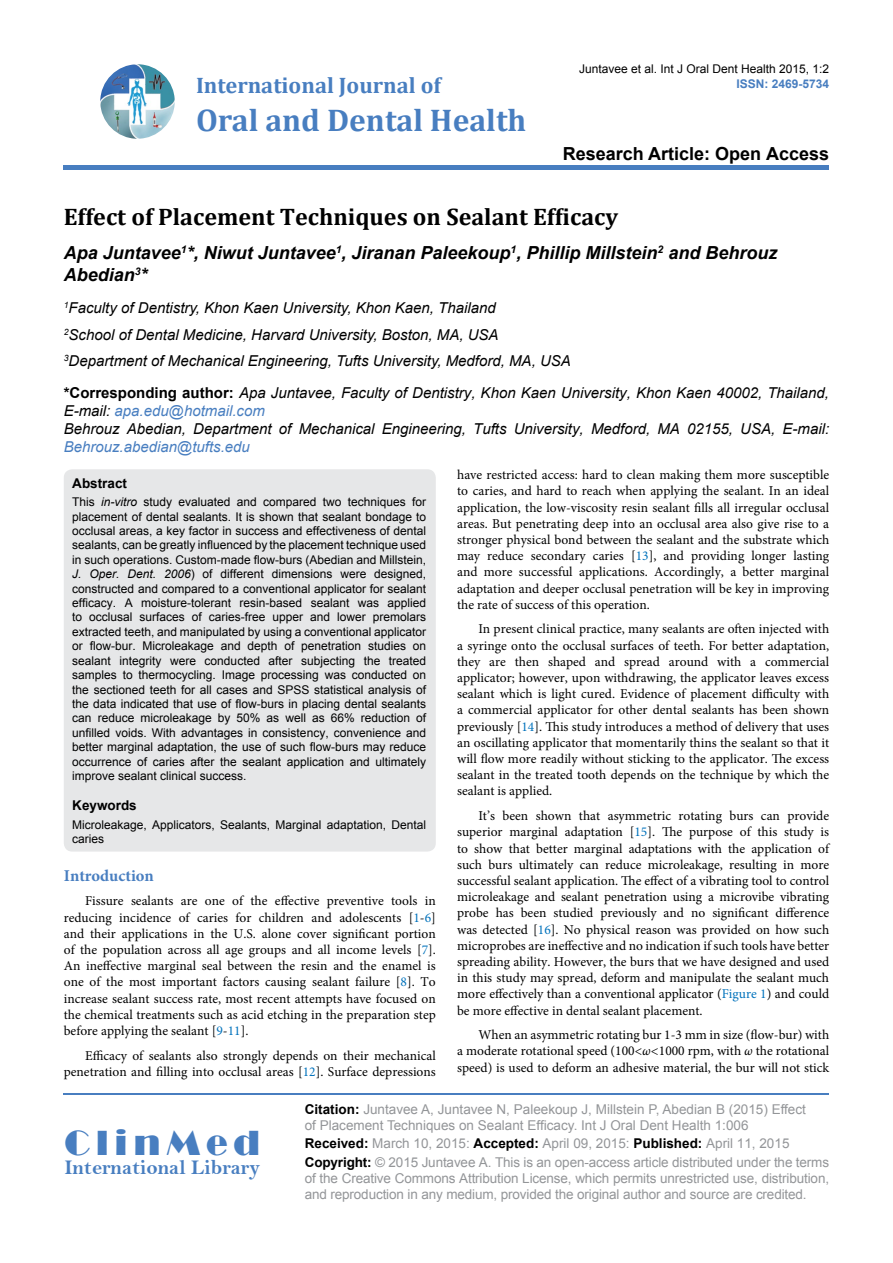
<style>
.page{position:relative;width:893px;height:1263px;background:#fff}
.page>*{position:absolute;margin:0;border:0;box-sizing:border-box;transform-origin:0 0}
.t1{font:36px "Broadway";letter-spacing:.16em;color:#487ec0}
.t2{font:700 31.5px "Cambria";color:#487ec0}
.t3{font:700 24px "Cambria";color:#000}
.t4{font:700 22.5px "Cambria";color:#487ec0}
.t5{font:21px "Bell MT Bold";color:#487ec0}
.t6{font:italic 700 18px/21.6px "Arial";color:#000}
.t7{font:700 18px "Arial";color:#000}
.t8{font:700 16.5px "Minion Pro";color:#487ec0}
.t9{font:italic 15px/26.5px "Arial";color:#000}
.t10{font:italic 15px "Arial";color:#487ec0}
.t11{font:13.5px/16.2px "Minion Pro";color:#000;text-align:justify}
.t12{font:13.5px/16.2px "Arial";letter-spacing:-.01em;color:#939598}
.t13{font:700 13.5px "Arial";color:#000}
.t14{font:12px/14.4px "Arial";color:#000;text-align:justify}
.t15{font:700 12px "Arial";color:#487ec0}
.s1{font-weight:700;font-style:normal}
.s2{color:#487ec0}
.s3{font-style:italic}
.s4{color:#0072bc}
.s5{font-weight:700;color:#000}
</style>
<div class="page">
<img style="left:100px;top:64px;width:75px;height:75px;border-radius:37px">
<div style="left:64px;top:165px;width:765px;height:5px;background:#487ec0"></div>
<hr style="left:64px;top:1093px;width:765px;height:2px;background:#487ec0">
<div style="left:64px;top:469px;width:372px;height:382px;background:#e6e7e8;border-radius:9px"></div>
<h3 class="t4" style="left:196px;top:70px;width:246px">International Journal of</h3>
<h2 class="t2" style="left:196px;top:98px;width:332px">Oral and Dental Health</h2>
<p class="t14" style="left:579px;top:61px;width:252px">Juntavee et al. Int J Oral Dent Health 2015, 1:2</p>
<p class="t15" style="left:736px;top:75px;width:94px">ISSN: 2469-5734</p>
<h3 class="t7" style="left:563px;top:142px;width:268px">Research Article: Open Access</h3>
<h3 class="t3" style="left:64px;top:200px;width:556px">Effect of Placement Techniques on Sealant Efficacy</h3>
<h3 class="t6" style="left:64px;top:243px;width:715px">Apa Juntavee<sup>1</sup>*, Niwut Juntavee<sup>1</sup>, Jiranan Paleekoup<sup>1</sup>, Phillip Millstein<sup>2</sup> and Behrouz<br>Abedian<sup>3</sup>*</h3>
<p class="t9" style="left:64px;top:295px;width:509px"><sup>1</sup>Faculty of Dentistry, Khon Kaen University, Khon Kaen, Thailand<br><sup>2</sup>School of Dental Medicine, Harvard University, Boston, MA, USA<br><sup>3</sup>Department of Mechanical Engineering, Tufts University, Medford, MA, USA</p>
<p class="t9" style="left:64px;top:384px;width:767px;line-height:18px"><span class="s1">*Corresponding author:</span> Apa Juntavee, Faculty of Dentistry, Khon Kaen University, Khon Kaen 40002, Thailand,<br>E-mail: <span class="s2">apa.edu@hotmail.com<br></span>Behrouz Abedian, Department of Mechanical Engineering, Tufts University, Medford, MA 02155, USA, E-mail:</p>
<p class="t10" style="left:64px;top:437px;width:188px">Behrouz.abedian@tufts.edu</p>
<p class="t13" style="left:72px;top:474px;width:56px">Abstract</p>
<p class="t14" style="left:72px;top:495px;width:355px">This <span class="s3">in-vitro</span> study evaluated and compared two techniques for placement of dental sealants. It is shown that sealant bondage to occlusal areas, a key factor in success and effectiveness of dental sealants, can be greatly influenced by the placement technique used in such operations. Custom-made flow-burs (Abedian and Millstein, <span class="s3">J. Oper. Dent. 2006</span>) of different dimensions were designed, constructed and compared to a conventional applicator for sealant efficacy. A moisture-tolerant resin-based sealant was applied to occlusal surfaces of caries-free upper and lower premolars extracted teeth, and manipulated by using a conventional applicator or flow-bur. Microleakage and depth of penetration studies on sealant integrity were conducted after subjecting the treated samples to thermocycling. Image processing was conducted on the sectioned teeth for all cases and SPSS statistical analysis of the data indicated that use of flow-burs in placing dental sealants can reduce microleakage by 50% as well as 66% reduction of unfilled voids. With advantages in consistency, convenience and better marginal adaptation, the use of such flow-burs may reduce occurrence of caries after the sealant application and ultimately improve sealant clinical success.</p>
<p class="t13" style="left:72px;top:796px;width:66px">Keywords</p>
<p class="t14" style="left:72px;top:817px;width:355px">Microleakage, Applicators, Sealants, Marginal adaptation, Dental caries</p>
<p class="t8" style="left:64px;top:864px;width:92px">Introduction</p>
<p class="t11" style="left:64px;top:893px;width:374px;text-indent:21px">Fissure sealants are one of the effective preventive tools in reducing incidence of caries for children and adolescents [<span class="s4">1</span>-<span class="s4">6</span>] and their applications in the U.S. alone cover significant portion of the population across all age groups and all income levels [<span class="s4">7</span>].<br>An ineffective marginal seal between the resin and the enamel is one of the most important factors causing sealant failure [<span class="s4">8</span>]. To increase sealant success rate, most recent attempts have focused on the chemical treatments such as acid etching in the preparation step before applying the sealant [<span class="s4">9</span>-<span class="s4">11</span>].</p>
<p class="t11" style="left:64px;top:1047px;width:374px;text-align:right">Efficacy of sealants also strongly depends on their mechanical penetration and filling into occlusal areas [<span class="s4">12</span>]. Surface depressions</p>
<p class="t11" style="left:457px;top:467px;width:374px">have restricted access: hard to clean making them more susceptible to caries, and hard to reach when applying the sealant. In an ideal application, the low-viscosity resin sealant fills all irregular occlusal areas. But penetrating deep into an occlusal area also give rise to a stronger physical bond between the sealant and the substrate which may reduce secondary caries [<span class="s4">13</span>], and providing longer lasting and more successful applications. Accordingly, a better marginal adaptation and deeper occlusal penetration will be key in improving the rate of success of this operation.</p>
<p class="t11" style="left:457px;top:621px;width:374px;text-indent:21px">In present clinical practice, many sealants are often injected with a syringe onto the occlusal surfaces of teeth. For better adaptation, they are then shaped and spread around with a commercial applicator; however, upon withdrawing, the applicator leaves excess sealant which is light cured. Evidence of placement difficulty with a commercial applicator for other dental sealants has been shown previously [<span class="s4">14</span>]. This study introduces a method of delivery that uses an oscillating applicator that momentarily thins the sealant so that it will flow more readily without sticking to the applicator. The excess sealant in the treated tooth depends on the technique by which the sealant is applied.</p>
<p class="t11" style="left:457px;top:808px;width:374px;text-indent:21px">It’s been shown that asymmetric rotating burs can provide superior marginal adaptation [<span class="s4">15</span>]. The purpose of this study is to show that better marginal adaptations with the application of such burs ultimately can reduce microleakage, resulting in more successful sealant application. The effect of a vibrating tool to control microleakage and sealant penetration using a microvibe vibrating probe has been studied previously and no significant difference was detected [<span class="s4">16</span>]. No physical reason was provided on how such microprobes are ineffective and no indication if such tools have better spreading ability. However, the burs that we have designed and used in this study may spread, deform and manipulate the sealant much more effectively than a conventional applicator (<span class="s4">Figure 1</span>) and could be more effective in dental sealant placement.</p>
<p class="t11" style="left:457px;top:1027px;width:374px;text-indent:21px">When an asymmetric rotating bur 1-3 mm in size (flow-bur) with a moderate rotational speed (100&lt;<span class="s3">ω&lt;</span>1000 rpm, with <span class="s3">ω</span> the rotational speed) is used to deform an adhesive material, the bur will not stick</p>
<h1 class="t1" style="left:64px;top:1122px;width:197px">ClinMed</h1>
<h3 class="t5" style="left:64px;top:1155px;width:197px">International Library</h3>
<p class="t12" style="left:305px;top:1101px;width:503px"><span class="s5">Citation:</span> Juntavee A, Juntavee N, Paleekoup J, Millstein P, Abedian B (2015) Effect of Placement Techniques on Sealant Efficacy. Int J Oral Dent Health 1:006</p>
<p class="t12" style="left:305px;top:1135px;width:526px;line-height:18.3px"><span class="s5">Received:</span> March 10, 2015: <span class="s5">Accepted:</span> April 09, 2015: <span class="s5">Published:</span> April 11, 2015<br><span class="s5">Copyright:</span> © 2015 Juntavee A. This is an open-access article distributed under the terms</p>
<p class="t12" style="left:305px;top:1170px;width:526px">of the Creative Commons Attribution License, which permits unrestricted use, distribution, and reproduction in any medium, provided the original author and source are credited.</p>
</div>
